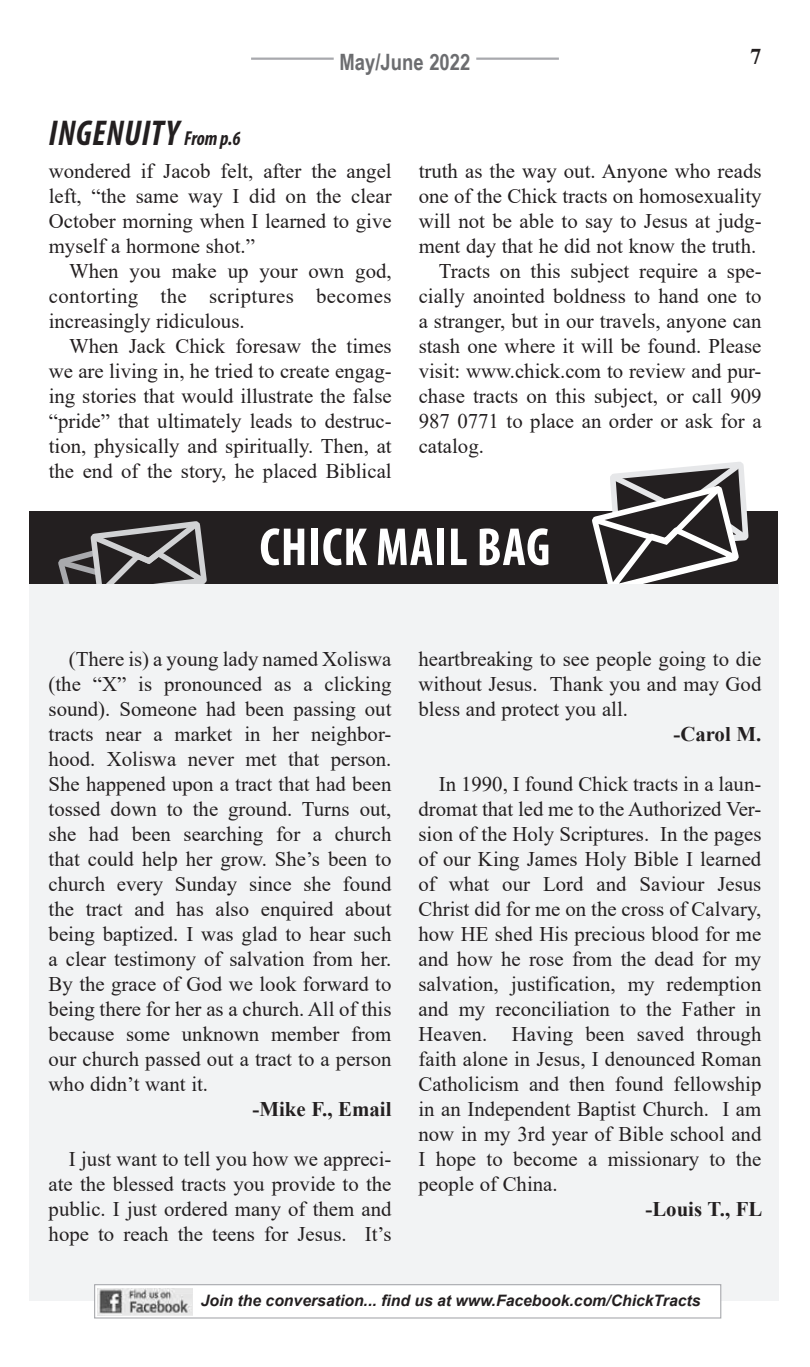
<style>
.page{position:relative;width:810px;height:1367px;background:#fff}
.page>*{position:absolute;margin:0;border:0;box-sizing:border-box;transform-origin:0 0}
.t1{font:700 condensed 54px "Myriad Pro";letter-spacing:.02em;color:#fff;scale:.95 1}
.t2{font:italic 700 condensed 36px "Myriad Pro";letter-spacing:.02em;color:#231f20;scale:.95 1}
.t3{font:700 22.5px "Arial Narrow";color:#6c6d70}
.t4{font:700 22.5px "Times New Roman";color:#231f20}
.t5{font:20.7px/25px "Times New Roman";color:#231f20;text-align:justify}
.t6{font:700 20.7px "Times New Roman";color:#231f20}
.t7{font:italic 700 15.75px "Arial";color:#231f20}
.s1{font-size:20.25px}
</style>
<div class="page">
<hr style="left:476px;top:58px;width:83px;height:2px;background:#a8a9ad">
<hr style="left:251px;top:58px;width:83px;height:2px;background:#a8a9ad">
<div style="left:29px;top:511px;width:749px;height:74px;background:#231f20"></div>
<svg style="left:588px;top:462px;width:172px;height:123px"></svg>
<svg style="left:54px;top:521px;width:166px;height:64px"></svg>
<div style="left:29px;top:585px;width:749px;height:715px;background:#f2f3f4"></div>
<div style="left:94px;top:1284px;width:627px;height:34px;background:#fff;border:1px solid #a8a9ad"></div>
<img style="left:98px;top:1288px;width:94px;height:27px">
<h2 class="t2" style="left:49px;top:110px;width:203px">INGENUITY <span class="s1">From p.6</span></h2>
<p class="t3" style="left:340px;top:45px;width:132px">May/June 2022</p>
<p class="t4" style="left:750px;top:40px;width:13px">7</p>
<p class="t5" style="left:49px;top:158px;width:344px">wondered if Jacob felt, after the angel left, “the same way I did on the clear October morning when I learned to give myself a hormone shot.”</p>
<p class="t5" style="left:49px;top:258px;width:344px;text-indent:20px">When you make up your own god, contorting the scriptures becomes increasingly ridiculous.</p>
<p class="t5" style="left:49px;top:333px;width:344px;text-indent:20px">When Jack Chick foresaw the times we are living in, he tried to create engag&shy;ing stories that would illustrate the false “pride” that ultimately leads to destruc&shy;tion, physically and spiritually. Then, at the end of the story, he placed Biblical</p>
<p class="t5" style="left:419px;top:158px;width:344px">truth as the way out. Anyone who reads</p>
<p class="t5" style="left:419px;top:183px;width:344px">one of the Chick tracts on homosexuality</p>
<p class="t5" style="left:419px;top:208px;width:344px">will not be able to say to Jesus at judg-</p>
<p class="t5" style="left:419px;top:233px;width:339px">ment day that he did not know the truth.</p>
<p class="t5" style="left:439px;top:258px;width:324px">Tracts on this subject require a spe-</p>
<p class="t5" style="left:419px;top:283px;width:344px">cially anointed boldness to hand one to</p>
<p class="t5" style="left:419px;top:308px;width:344px">a stranger, but in our travels, anyone can</p>
<p class="t5" style="left:419px;top:333px;width:344px">stash one where it will be found. Please</p>
<p class="t5" style="left:419px;top:358px;width:344px">visit: www.chick.com to review and pur-</p>
<p class="t5" style="left:419px;top:383px;width:344px">chase tracts on this subject, or call 909</p>
<p class="t5" style="left:419px;top:408px;width:344px">987 0771 to place an order or ask for a</p>
<p class="t5" style="left:419px;top:433px;width:67px">catalog.</p>
<h1 class="t1" style="left:260px;top:513px;width:308px">CHICK MAIL BAG</h1>
<p class="t5" style="left:49px;top:646px;width:344px;text-indent:20px">(There is) a young lady named Xoliswa (the “X” is pronounced as a clicking sound). Someone had been passing out tracts near a market in her neighbor&shy;hood. Xoliswa never met that person.<br>She happened upon a tract that had been tossed down to the ground. Turns out, she had been searching for a church that could help her grow. She’s been to church every Sunday since she found the tract and has also enquired about being baptized. I was glad to hear such a clear testimony of salvation from her.<br>By the grace of God we look forward to being there for her as a church. All of this because some unknown member from our church passed out a tract to a person who didn’t want it.</p>
<p class="t6" style="left:252px;top:1094px;width:141px">-Mike F., Email</p>
<p class="t5" style="left:49px;top:1146px;width:344px;text-indent:20px">I just want to tell you how we appreci&shy;ate the blessed tracts you provide to the public. I just ordered many of them and hope to reach the teens for Jesus. It’s</p>
<p class="t5" style="left:419px;top:646px;width:344px">heartbreaking to see people going to die without Jesus. Thank you and may God bless and protect you all.</p>
<p class="t6" style="left:673px;top:719px;width:89px">-Carol M.</p>
<p class="t5" style="left:419px;top:771px;width:344px;text-indent:20px">In 1990, I found Chick tracts in a laun&shy;dromat that led me to the Authorized Ver&shy;sion of the Holy Scriptures. In the pages of our King James Holy Bible I learned of what our Lord and Saviour Jesus Christ did for me on the cross of Calvary, how HE shed His precious blood for me and how he rose from the dead for my salvation, justification, my redemption and my reconciliation to the Father in Heaven. Having been saved through faith alone in Jesus, I denounced Roman Catholicism and then found fellowship in an Independent Baptist Church. I am now in my 3rd year of Bible school and I hope to become a missionary to the people of China.</p>
<p class="t6" style="left:645px;top:1194px;width:119px">-Louis T., FL</p>
<p class="t7" style="left:201px;top:1290px;width:501px">Join the conversation... find us at www.Facebook.com/ChickTracts</p>
</div>
